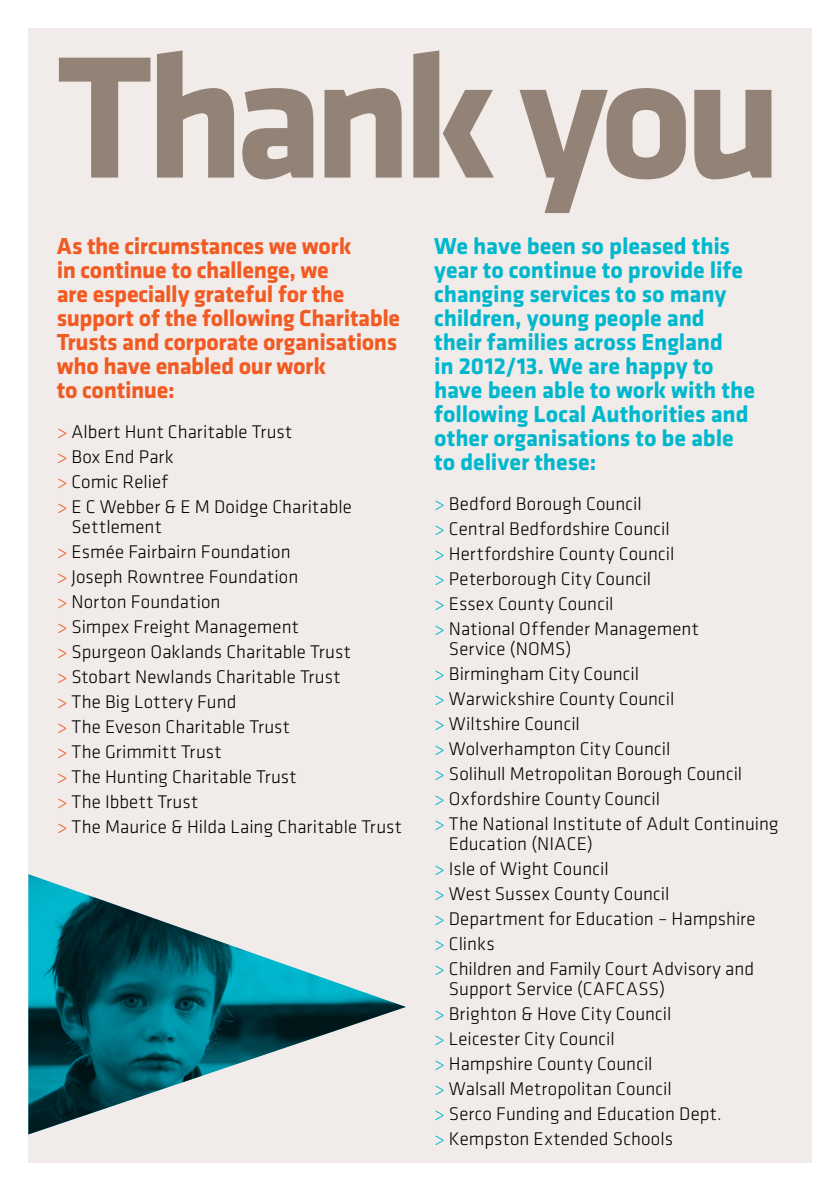
<style>
.page{position:relative;width:840px;height:1191px;background:#fff}
.page>*{position:absolute;margin:0;border:0;box-sizing:border-box;transform-origin:0 0}
.t1{font:700 180px "Klavika";letter-spacing:-.055em;color:#938276}
.t2{font:700 24px/24px "Klavika";letter-spacing:-.005em;color:#00b7ce}
.t3{font:700 24px/24px "Klavika";letter-spacing:-.015em;color:#f15a22}
.t4{font:300 19px/25px "Klavika";letter-spacing:.005em;color:#000}
.s1{color:#f15a22}
.s2{color:#00b4ce}
</style>
<div class="page">
<div style="left:28px;top:28px;width:783px;height:1134px;background:#f1ece9"></div>
<img style="left:28px;top:874px;width:377px;height:260px">
<h1 class="t1" style="left:57px;top:20px;width:727px">Thank you</h1>
<p class="t3" style="left:57px;top:234px;width:345px">As the circumstances we work<br>in continue to challenge, we<br>are especially grateful for the support of the following Charitable<br>Trusts and corporate organisations who have enabled our work<br>to continue:</p>
<p class="t4" style="left:57px;top:419px;width:296px"><span class="s1">&gt;</span> Albert Hunt Charitable Trust<br><span class="s1">&gt;</span> Box End Park<br><span class="s1">&gt;</span> Comic Relief<br><span class="s1">&gt;</span> E C Webber &amp; E M Doidge Charitable</p>
<p class="t4" style="left:57px;top:514px;width:346px;text-indent:15px">Settlement<br><span class="s1">&gt;</span> Esmée Fairbairn Foundation<br><span class="s1">&gt;</span> Joseph Rowntree Foundation<br><span class="s1">&gt;</span> Norton Foundation<br><span class="s1">&gt;</span> Simpex Freight Management<br><span class="s1">&gt;</span> Spurgeon Oaklands Charitable Trust<br><span class="s1">&gt;</span> Stobart Newlands Charitable Trust<br><span class="s1">&gt;</span> The Big Lottery Fund<br><span class="s1">&gt;</span> The Eveson Charitable Trust<br><span class="s1">&gt;</span> The Grimmitt Trust<br><span class="s1">&gt;</span> The Hunting Charitable Trust<br><span class="s1">&gt;</span> The Ibbett Trust<br><span class="s1">&gt;</span> The Maurice &amp; Hilda Laing Charitable Trust</p>
<p class="t2" style="left:434px;top:234px;width:322px">We have been so pleased this year to continue to provide life changing services to so many children, young people and their families across England<br>in 2012/13. We are happy to have been able to work with the following Local Authorities and other organisations to be able to deliver these:</p>
<p class="t4" style="left:434px;top:491px;width:266px"><span class="s2">&gt;</span> Bedford Borough Council<br><span class="s2">&gt;</span> Central Bedfordshire Council<br><span class="s2">&gt;</span> Hertfordshire County Council<br><span class="s2">&gt;</span> Peterborough City Council<br><span class="s2">&gt;</span> Essex County Council<br><span class="s2">&gt;</span> National Offender Management</p>
<p class="t4" style="left:434px;top:636px;width:346px;text-indent:15px">Service (NOMS)<br><span class="s2">&gt;</span> Birmingham City Council<br><span class="s2">&gt;</span> Warwickshire County Council<br><span class="s2">&gt;</span> Wiltshire Council<br><span class="s2">&gt;</span> Wolverhampton City Council<br><span class="s2">&gt;</span> Solihull Metropolitan Borough Council<br><span class="s2">&gt;</span> Oxfordshire County Council<br><span class="s2">&gt;</span> The National Institute of Adult Continuing</p>
<p class="t4" style="left:434px;top:831px;width:323px;text-indent:15px">Education (NIACE)<br><span class="s2">&gt;</span> Isle of Wight Council<br><span class="s2">&gt;</span> West Sussex County Council<br><span class="s2">&gt;</span> Department for Education – Hampshire <span class="s2">&gt;</span> Clinks<br><span class="s2">&gt;</span> Children and Family Court Advisory and</p>
<p class="t4" style="left:434px;top:977px;width:289px;text-indent:15px">Support Service (CAFCASS)<br><span class="s2">&gt;</span> Brighton &amp; Hove City Council<br><span class="s2">&gt;</span> Leicester City Council<br><span class="s2">&gt;</span> Hampshire County Council<br><span class="s2">&gt;</span> Walsall Metropolitan Council<br><span class="s2">&gt;</span> Serco Funding and Education Dept. <span class="s2">&gt;</span> Kempston Extended Schools</p>
</div>
